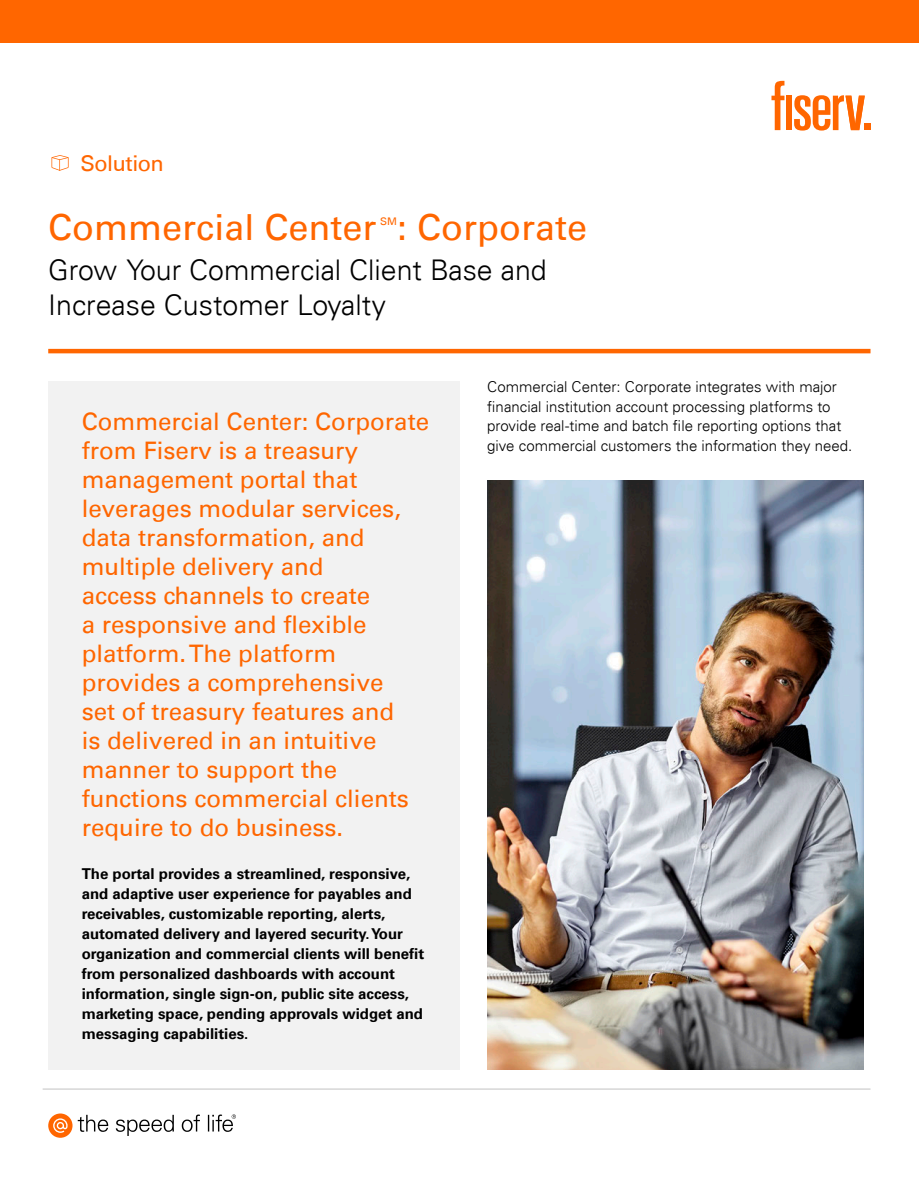
<style>
.page{position:relative;width:919px;height:1187px;background:#fff}
.page>*{position:absolute;margin:0;border:0;box-sizing:border-box;transform-origin:0 0}
.Body_Copy_-_8__no_Ke{font:36px "Univers For Fiserv 55";color:#f60}
.Body_Copy_-_8__no_Ke-2{font:300 28.5px/35.7px "Univers For Fiserv 45";color:#000}
.Body_Copy_-_8__no_Ke-3{font:24.15px/29px "Univers For Fiserv 55";color:#f60}
.Document_Type{font:21.75px "Univers For Fiserv 55";letter-spacing:-.025em;color:#f60}
.Body_Copy_-_8__no_Ke-4{font:700 15px/20px "Univers For Fiserv 65";color:#000}
.Body_Copy_-_10__no_K{font:300 15px/19.5px "Univers For Fiserv 45";color:#000}
.Body_Copy_-_8__no_Ke-5{font:10.5px "Univers For Fiserv 55";color:#f60}
</style>
<div class="page">
<div style="left:48px;top:381px;width:411px;height:688px;background:#f2f2f2"></div>
<hr style="left:43px;top:1088px;width:827px;height:1px;background:#c2c2c2">
<hr style="left:48px;top:349px;width:822px;height:4px;background:#f60">
<div style="left:48px;top:1113px;width:24px;height:24px;background:#f60;border-radius:50%"></div>
<svg style="left:53px;top:1118px;width:15px;height:14px"></svg>
<svg style="left:78px;top:1114px;width:158px;height:21px"></svg>
<div style="left:0;top:0;width:918px;height:43px;background:#f60"></div>
<svg style="left:794px;top:95px;width:76px;height:36px"></svg>
<div style="left:786px;top:96px;width:5px;height:34px;background:#f60"></div>
<svg style="left:771px;top:81px;width:13px;height:49px"></svg>
<svg style="left:51px;top:155px;width:18px;height:16px"></svg>
<img style="left:487px;top:481px;width:376px;height:588px">
<p class="Document_Type" style="left:81px;top:150px;width:85px">Solution</p>
<p class="Body_Copy_-_8__no_Ke" style="left:48px;top:205px;width:330px">Commercial Center</p>
<p class="Body_Copy_-_8__no_Ke-5" style="left:380px;top:214px;width:18px">SM</p>
<p class="Body_Copy_-_8__no_Ke" style="left:397px;top:205px;width:192px">: Corporate</p>
<p class="Body_Copy_-_8__no_Ke-2" style="left:48px;top:252px;width:500px">Grow Your Commercial Client Base and<br>Increase Customer Loyalty</p>
<p class="Body_Copy_-_8__no_Ke-3" style="left:82px;top:407px;width:349px">Commercial Center: Corporate from Fiserv is a treasury management portal that leverages modular services, data transformation, and multiple delivery and<br>access channels to create<br>a responsive and flexible platform. The platform provides a comprehensive<br>set of treasury features and<br>is delivered in an intuitive manner to support the functions commercial clients require to do business.</p>
<p class="Body_Copy_-_8__no_Ke-4" style="left:82px;top:863px;width:344px">The portal provides a streamlined, responsive, and adaptive user experience for payables and receivables, customizable reporting, alerts, automated delivery and layered security. Your organization and commercial clients will benefit from personalized dashboards with account information, single sign-on, public site access, marketing space, pending approvals widget and messaging capabilities.</p>
<p class="Body_Copy_-_10__no_K" style="left:487px;top:377px;width:367px">Commercial Center: Corporate integrates with major financial institution account processing platforms to provide real-time and batch file reporting options that give commercial customers the information they need.</p>
</div>
